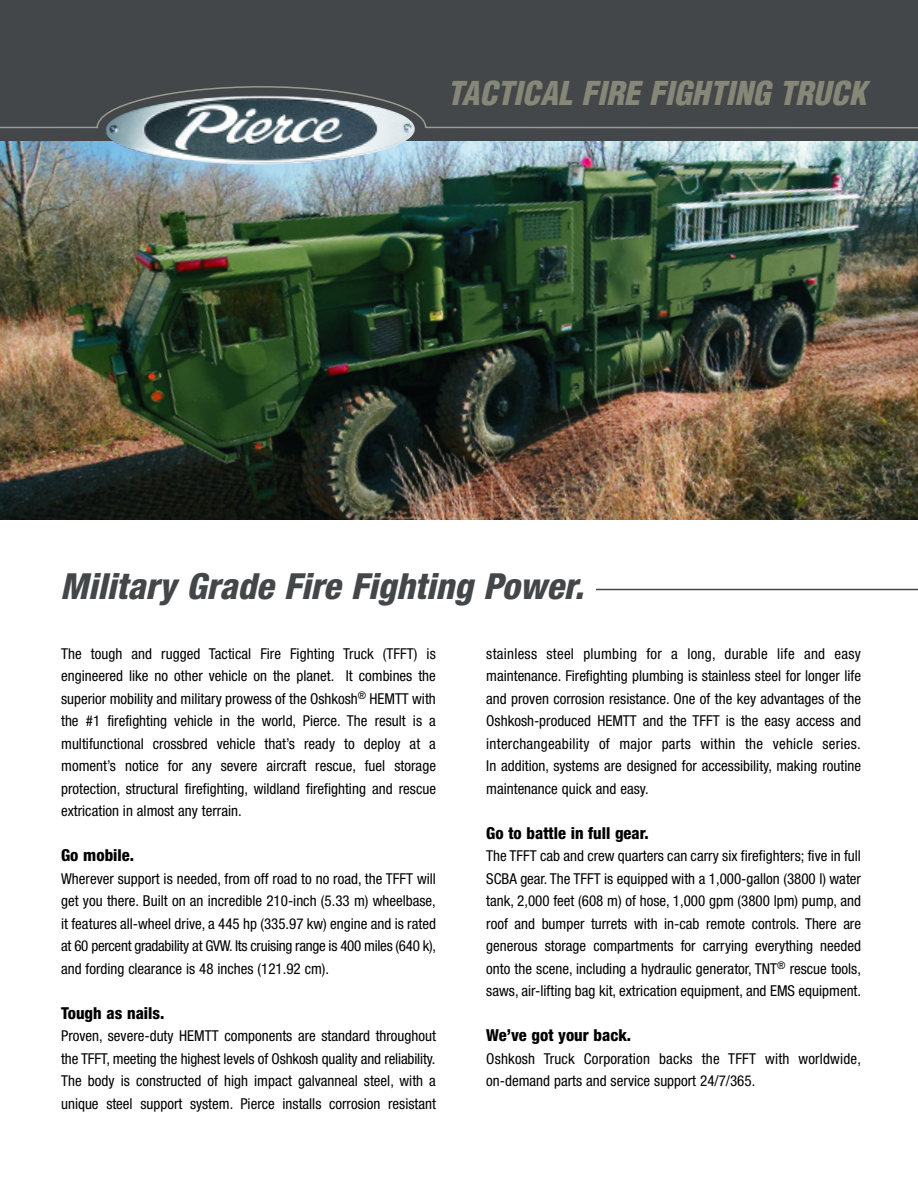
<style>
.page{position:relative;width:918px;height:1188px;background:#fff}
.page>*{position:absolute;margin:0;border:0;box-sizing:border-box;transform-origin:0 0}
.t1{font:italic 800 condensed 36px "Helvetica Neue";color:#434749}
.t2{font:italic 900 condensed 32.1px "Helvetica";color:#878778}
.t3{font:800 condensed 16.5px "Helvetica Neue";color:#000}
.t4{font:condensed 15px/22.5px "Helvetica Neue";color:#000;text-align:justify}
</style>
<div class="page">
<img style="left:0;top:141px;width:918px;height:379px">
<div style="left:0;top:0;width:918px;height:141px;background:#434749"></div>
<img style="left:105px;top:129px;width:310px;height:35px">
<svg style="left:0;top:86px;width:918px;height:43px"></svg>
<hr style="left:596px;top:589px;width:322px;height:1px;background:#434749">
<h2 class="t2" style="left:447px;top:75px;width:421px">TACTICAL FIRE FIGHTING TRUCK</h2>
<h1 class="t1" style="left:60px;top:574px;width:525px">Military Grade Fire Fighting Power.</h1>
<p class="t4" style="left:61px;top:643px;width:376px">The tough and rugged Tactical Fire Fighting Truck (TFFT) is engineered like no other vehicle on the planet. It combines the superior mobility and military prowess of the Oshkosh<sup>®</sup> HEMTT with the #1 firefighting vehicle in the world, Pierce. The result is a multifunctional crossbred vehicle that’s ready to deploy at a moment’s notice for any severe aircraft rescue, fuel storage protection, structural firefighting, wildland firefighting and rescue extrication in almost any terrain.</p>
<p class="t3" style="left:61px;top:849px;width:74px">Go mobile.</p>
<p class="t4" style="left:61px;top:868px;width:377px">Wherever support is needed, from off road to no road, the TFFT will get you there. Built on an incredible 210-inch (5.33 m) wheelbase, it features all-wheel drive, a 445 hp (335.97 kw) engine and is rated at 60 percent gradability at GVW. Its cruising range is 400 miles (640 k), and fording clearance is 48 inches (121.92 cm).</p>
<p class="t3" style="left:61px;top:1007px;width:105px">Tough as nails.</p>
<p class="t4" style="left:61px;top:1026px;width:376px">Proven, severe-duty HEMTT components are standard throughout the TFFT, meeting the highest levels of Oshkosh quality and reliability.<br>The body is constructed of high impact galvanneal steel, with a unique steel support system. Pierce installs corrosion resistant</p>
<p class="t4" style="left:486px;top:643px;width:376px">stainless steel plumbing for a long, durable life and easy maintenance. Firefighting plumbing is stainless steel for longer life and proven corrosion resistance. One of the key advantages of the Oshkosh-produced HEMTT and the TFFT is the easy access and interchangeability of major parts within the vehicle series.<br>In addition, systems are designed for accessibility, making routine maintenance quick and easy.</p>
<p class="t3" style="left:486px;top:827px;width:164px">Go to battle in full gear.</p>
<p class="t4" style="left:486px;top:846px;width:376px">The TFFT cab and crew quarters can carry six firefighters; five in full SCBA gear. The TFFT is equipped with a 1,000-gallon (3800 l) water tank, 2,000 feet (608 m) of hose, 1,000 gpm (3800 lpm) pump, and roof and bumper turrets with in-cab remote controls. There are generous storage compartments for carrying everything needed onto the scene, including a hydraulic generator, TNT<sup>®</sup> rescue tools, saws, air-lifting bag kit, extrication equipment, and EMS equipment.</p>
<p class="t3" style="left:486px;top:1029px;width:146px">We’ve got your back.</p>
<p class="t4" style="left:486px;top:1048px;width:376px">Oshkosh Truck Corporation backs the TFFT with worldwide, on-demand parts and service support 24/7/365.</p>
</div>
